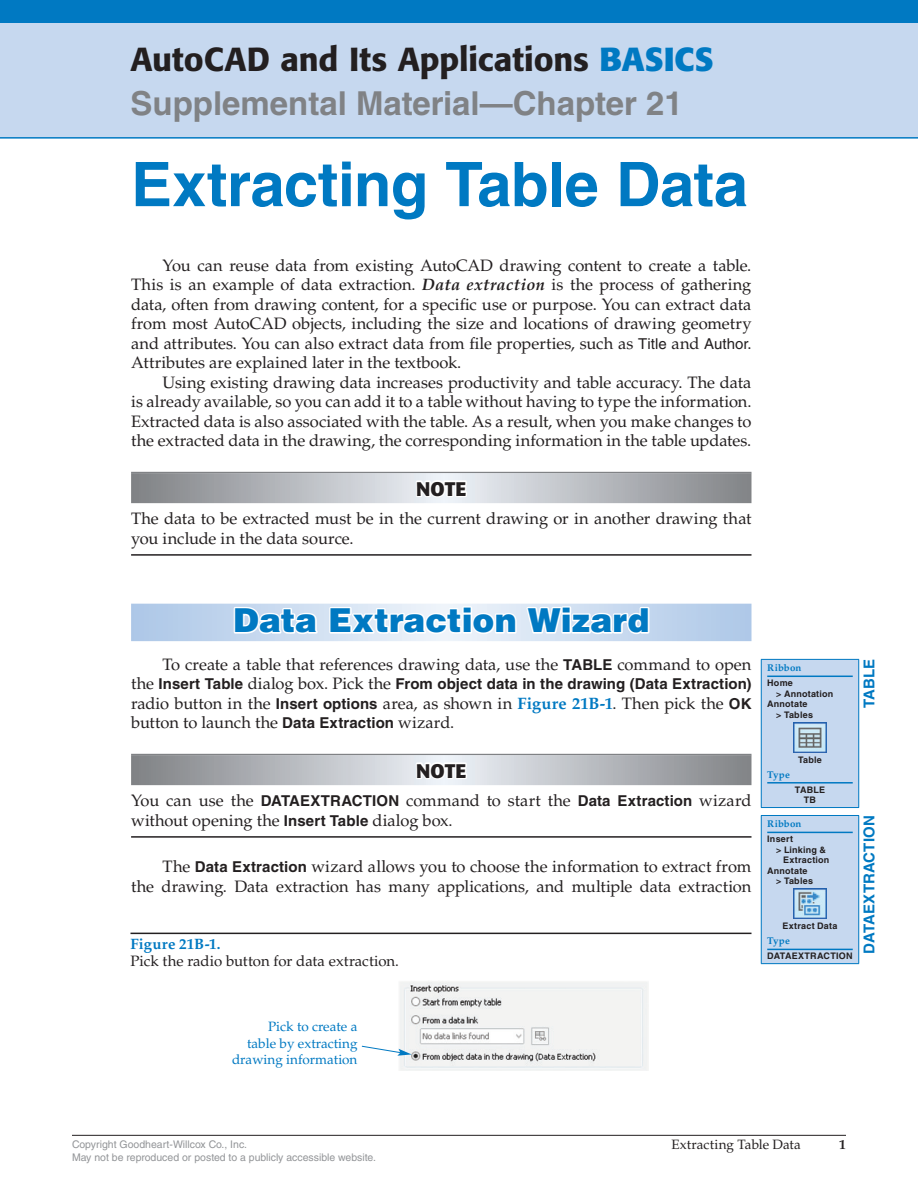
<style>
.page{position:relative;width:918px;height:1188px;background:#fff}
.page>*{position:absolute;margin:0;border:0;box-sizing:border-box;transform-origin:0 0}
.t1{font:700 61.5px "Helvetica LT Std";letter-spacing:-.01em;color:#0079c2}
.t2{font:500 33px "Formata";letter-spacing:-.005em;color:#231f20}
.t3{font:700 33px "Helvetica LT Std";color:#808285}
.t4{font:900 33px "Helvetica LT Std";color:#0079c2}
.t5{font:700 19.5px "Formata";letter-spacing:.005em;color:#231f20}
.t6{font:16.5px/19.5px "Palatino";letter-spacing:-.005em;color:#231f20}
.t7{font:700 15px "Helvetica LT Std";letter-spacing:.005em;color:#231f20}
.t8{font:15px "Palatino";letter-spacing:-.005em;color:#231f20}
.t9{font:700 15px "Helvetica LT Std";letter-spacing:.005em;color:#0079c2}
.t10{font:700 15px "Palatino";letter-spacing:.005em;color:#0079c2}
.t11{font:13.5px/16.5px "Palatino";color:#0079c2;text-align:right}
.t12{font:13.5px "Palatino LT Std";color:#231f20}
.t13{font:700 13.5px "Palatino LT Std";color:#231f20}
.t14{font:10.5px "Helvetica LT Std";color:#939598}
.t15{font:700 9.75px "Palatino";letter-spacing:.015em;color:#0079c2}
.t16{font:700 9px/10.5px "Helvetica LT Std";letter-spacing:.025em;color:#231f20;text-align:center}
.s1{font-weight:700;color:#0079c2}
.s2{font-weight:700;font-style:italic}
.s3{font-family:"Helvetica LT Std";font-size:15px}
.s4{font-family:"Helvetica LT Std";font-weight:700;font-size:15px}
.s5{font-family:"Palatino";font-weight:400;font-size:16.5px}
</style>
<div class="page">
<div style="left:0;top:22px;width:918px;height:117px;background:#c6d8ef"></div>
<div style="left:0;top:0;width:918px;height:22px;background:#0079c2"></div>
<hr style="left:72px;top:1135px;width:774px;height:1px;background:#231f20">
<hr style="left:131px;top:472px;width:621px;height:1px;background:#808285">
<svg style="left:131px;top:473px;width:621px;height:30px;background:#b3b5ba"></svg>
<hr style="left:131px;top:554px;width:621px;height:2px;background:#231f20">
<svg style="left:131px;top:604px;width:621px;height:37px;background:#bad0eb"></svg>
<hr style="left:131px;top:754px;width:621px;height:1px;background:#808285">
<svg style="left:131px;top:755px;width:621px;height:30px;background:#a9abb0"></svg>
<hr style="left:131px;top:836px;width:621px;height:2px;background:#231f20">
<svg style="left:414px;top:471px;width:55px;height:29px"></svg>
<svg style="left:232px;top:605px;width:87px;height:31px"></svg>
<svg style="left:524px;top:603px;width:127px;height:38px"></svg>
<svg style="left:328px;top:603px;width:190px;height:179px"></svg>
<div style="left:761px;top:659px;width:98px;height:149px;background:#c6d8ef"></div>
<hr style="left:761px;top:659px;width:98px;height:1px;background:#0079c2">
<hr style="left:761px;top:660px;width:1px;height:147px;background:#0079c2">
<hr style="left:858px;top:660px;width:1px;height:147px;background:#0079c2">
<hr style="left:761px;top:807px;width:98px;height:1px;background:#0079c2">
<hr style="left:767px;top:676px;width:86px;height:1px;background:#0079c2">
<hr style="left:767px;top:782px;width:86px;height:2px;background:#0079c2">
<img style="left:794px;top:722px;width:32px;height:30px">
<div style="left:761px;top:815px;width:98px;height:149px;background:#c6d8ef"></div>
<hr style="left:761px;top:815px;width:98px;height:1px;background:#0079c2">
<hr style="left:761px;top:816px;width:1px;height:147px;background:#0079c2">
<hr style="left:858px;top:816px;width:1px;height:147px;background:#0079c2">
<hr style="left:761px;top:963px;width:98px;height:1px;background:#0079c2">
<hr style="left:767px;top:832px;width:86px;height:1px;background:#0079c2">
<hr style="left:767px;top:949px;width:86px;height:1px;background:#0079c2">
<img style="left:794px;top:889px;width:32px;height:30px">
<hr style="left:130px;top:933px;width:622px;height:1px;background:#231f20">
<img style="left:400px;top:981px;width:248px;height:90px">
<svg style="left:361px;top:1045px;width:51px;height:11px"></svg>
<h2 class="t2" style="left:130px;top:39px;width:585px">AutoCAD and Its Applications <span class="s1">BASICS</span></h2>
<h2 class="t3" style="left:130px;top:83px;width:554px">Supplemental Material—Chapter 21</h2>
<h1 class="t1" style="left:131px;top:147px;width:618px">Extracting Table Data</h1>
<p class="t6" style="left:131px;top:256px;width:622px;text-align:justify;text-indent:31px">You can reuse data from existing AutoCAD drawing content to create a table.<br>This is an example of data extraction. <span class="s2">Data extraction</span> is the process of gathering data, often from drawing content, for a specific use or purpose. You can extract data from most AutoCAD objects, including the size and locations of drawing geometry and attributes. You can also extract data from file properties, such as <span class="s3">Title</span> and <span class="s3">Author</span>.<br>Attributes are explained later in the textbook.</p>
<p class="t6" style="left:131px;top:373px;width:622px;text-align:justify;text-indent:31px">Using existing drawing data increases productivity and table accuracy. The data is already available, so you can add it to a table without having to type the information.<br>Extracted data is also associated with the table. As a result, when you make changes to the extracted data in the drawing, the corresponding information in the table updates.</p>
<p class="t5" style="left:416px;top:477px;width:52px">NOTE</p>
<p class="t6" style="left:131px;top:509px;width:622px">The data to be extracted must be in the current drawing or in another drawing that you include in the data source.</p>
<h2 class="t4" style="left:233px;top:599px;width:418px">Data Extraction Wizard</h2>
<p class="t6" style="left:163px;top:655px;width:590px">To create a table that references drawing data, use the <span class="s4">TABLE</span> command to open</p>
<p class="t7" style="left:131px;top:675px;width:622px"><span class="s5">the</span> Insert Table <span class="s5">dialog box. Pick the</span> From object data in the drawing (Data Extraction)</p>
<p class="t6" style="left:131px;top:694px;width:622px">radio button in the <span class="s4">Insert options</span> area, as shown in <span class="s1">Figure 21B‑1</span>. Then pick the <span class="s4">OK </span>button to launch the <span class="s4">Data Extraction</span> wizard.</p>
<p class="t5" style="left:416px;top:759px;width:52px">NOTE</p>
<p class="t6" style="left:131px;top:791px;width:622px">You can use the <span class="s4">DATAEXTRACTION</span> command to start the <span class="s4">Data Extraction</span> wizard without opening the <span class="s4">Insert Table</span> dialog box.</p>
<p class="t6" style="left:131px;top:857px;width:622px;text-align:right">The <span class="s4">Data Extraction</span> wizard allows you to choose the information to extract from<br>the drawing. Data extraction has many applications, and multiple data extraction</p>
<p class="t10" style="left:130px;top:935px;width:92px">Figure 21B‑1.</p>
<p class="t8" style="left:130px;top:952px;width:270px">Pick the radio button for data extraction.</p>
<p class="t15" style="left:767px;top:662px;width:36px">Ribbon</p>
<p class="t16" style="left:767px;top:677px;width:27px">Home</p>
<p class="t16" style="left:776px;top:688px;width:59px">&gt; Annotation</p>
<p class="t16" style="left:767px;top:698px;width:42px">Annotate</p>
<p class="t16" style="left:776px;top:709px;width:38px">&gt; Tables</p>
<p class="t16" style="left:798px;top:754px;width:25px">Table</p>
<p class="t15" style="left:767px;top:769px;width:24px">Type</p>
<p class="t16" style="left:795px;top:784px;width:32px">TABLE<br>TB</p>
<p class="t15" style="left:767px;top:818px;width:36px">Ribbon</p>
<p class="t16" style="left:767px;top:834px;width:27px">Insert</p>
<p class="t16" style="left:776px;top:844px;width:51px">&gt; Linking &amp;</p>
<p class="t16" style="left:783px;top:855px;width:48px">Extraction</p>
<p class="t16" style="left:767px;top:865px;width:42px">Annotate</p>
<p class="t16" style="left:776px;top:876px;width:38px">&gt; Tables</p>
<p class="t16" style="left:783px;top:921px;width:56px">Extract Data</p>
<p class="t15" style="left:767px;top:935px;width:24px">Type</p>
<p class="t16" style="left:767px;top:951px;width:87px">DATAEXTRACTION</p>
<p class="t9" style="left:860px;top:708px;width:51px;rotate:-90deg">TABLE</p>
<p class="t9" style="left:860px;top:954px;width:140px;rotate:-90deg">DATAEXTRACTION</p>
<p class="t11" style="left:232px;top:1019px;width:127px">Pick to create a<br>table by extracting drawing information</p>
<p class="t14" style="left:72px;top:1138px;width:177px">Copyright Goodheart-Willcox Co., Inc.</p>
<p class="t12" style="left:672px;top:1137px;width:131px">Extracting Table Data</p>
<p class="t13" style="left:839px;top:1137px;width:8px">1</p>
<p class="t14" style="left:72px;top:1151px;width:306px">May not be reproduced or posted to a publicly accessible website.</p>
</div>
